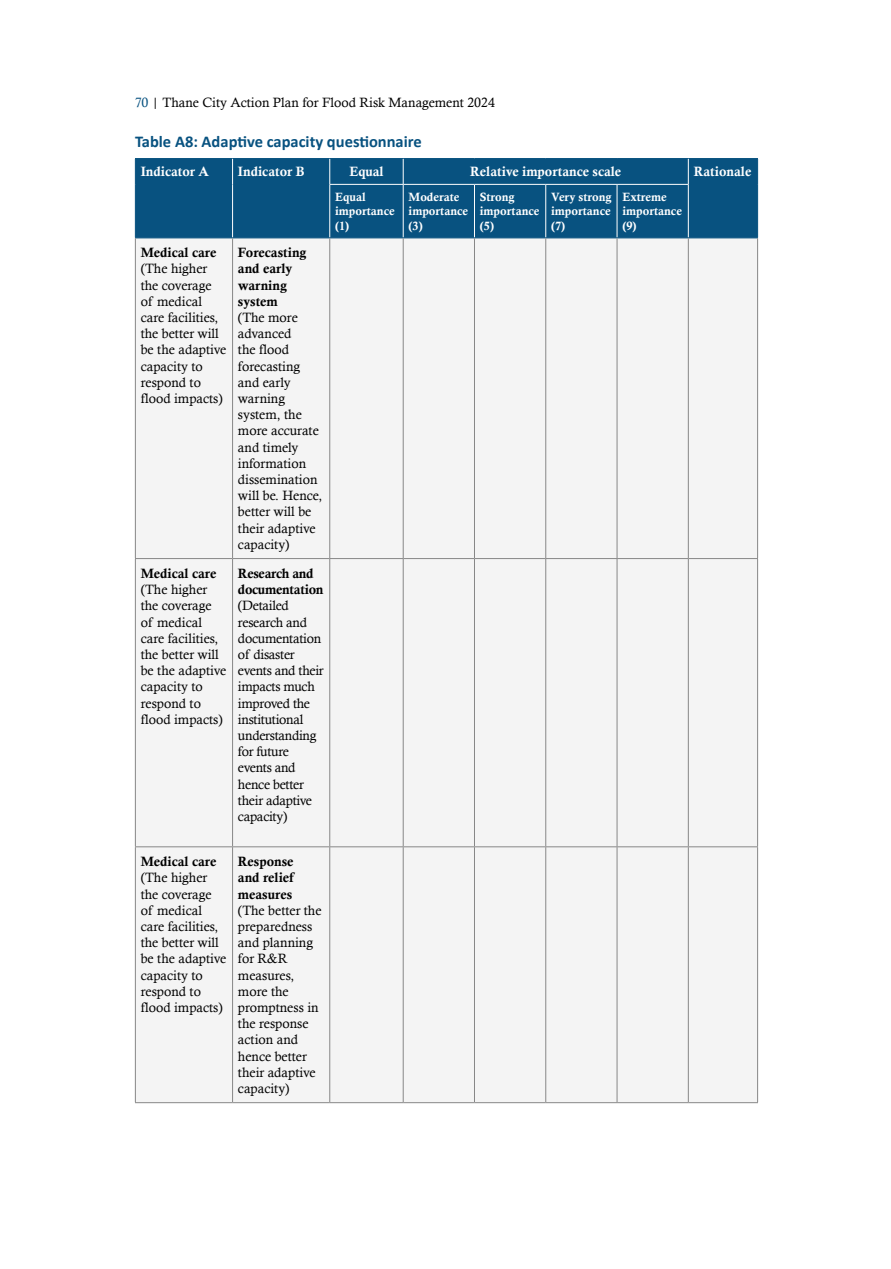
<style>
.page{position:relative;width:891px;height:1269px;background:#fff}
.page>*{position:absolute;margin:0;border:0;box-sizing:border-box;transform-origin:0 0}
.t1{font:700 16.5px "Calibri";color:#085280}
.t2{font:13.5px/16.2px "Calisto";color:#000}
.t3{font:13.5px/16.2px "Calisto";letter-spacing:-.02em;color:#000}
.t4{font:13.5px/16.2px "Calis MT Bol";color:#000}
.t5{font:13.5px "Calis MT Bol";color:#fff}
.t6{font:13.5px/16.2px "Calis MT Bol";letter-spacing:-.02em;color:#000}
.t7{font:12px/14.4px "Calis MT Bol";color:#fff}
.s1{color:#085280}
</style>
<div class="page">
<div style="left:136px;top:159px;width:621px;height:79px;background:#085280"></div>
<div style="left:136px;top:239px;width:621px;height:863px;background:#f4f4f4"></div>
<hr style="left:135px;top:158px;width:98px;height:1px;background:#085280">
<svg style="left:135px;top:159px;width:1px;height:25px"></svg>
<hr style="left:233px;top:158px;width:97px;height:1px;background:#085280">
<hr style="left:330px;top:158px;width:73px;height:1px;background:#085280">
<hr style="left:403px;top:158px;width:71px;height:1px;background:#085280">
<hr style="left:474px;top:158px;width:72px;height:1px;background:#085280">
<hr style="left:546px;top:158px;width:71px;height:1px;background:#085280">
<hr style="left:617px;top:158px;width:71px;height:1px;background:#085280">
<hr style="left:688px;top:158px;width:70px;height:1px;background:#085280">
<svg style="left:757px;top:159px;width:1px;height:25px"></svg>
<hr style="left:135px;top:184px;width:1px;height:54px;background:#085280">
<hr style="left:757px;top:184px;width:1px;height:54px;background:#085280">
<hr style="left:329px;top:184px;width:74px;height:1px;background:#fff">
<hr style="left:403px;top:184px;width:71px;height:1px;background:#fff">
<hr style="left:474px;top:184px;width:72px;height:1px;background:#fff">
<hr style="left:546px;top:184px;width:71px;height:1px;background:#fff">
<hr style="left:617px;top:184px;width:72px;height:1px;background:#fff">
<svg style="left:232px;top:159px;width:1px;height:25px"></svg>
<svg style="left:329px;top:159px;width:1px;height:25px"></svg>
<svg style="left:403px;top:159px;width:1px;height:25px"></svg>
<svg style="left:688px;top:159px;width:1px;height:25px"></svg>
<hr style="left:232px;top:184px;width:1px;height:54px;background:#fff">
<hr style="left:329px;top:185px;width:1px;height:53px;background:#fff">
<hr style="left:403px;top:185px;width:1px;height:53px;background:#fff">
<hr style="left:474px;top:185px;width:1px;height:53px;background:#fff">
<hr style="left:545px;top:185px;width:1px;height:53px;background:#fff">
<hr style="left:617px;top:185px;width:1px;height:53px;background:#fff">
<hr style="left:688px;top:185px;width:1px;height:53px;background:#fff">
<hr style="left:135px;top:238px;width:98px;height:1px;background:#085280">
<hr style="left:233px;top:238px;width:97px;height:1px;background:#085280">
<hr style="left:330px;top:238px;width:73px;height:1px;background:#085280">
<hr style="left:403px;top:238px;width:71px;height:1px;background:#085280">
<hr style="left:474px;top:238px;width:72px;height:1px;background:#085280">
<hr style="left:546px;top:238px;width:71px;height:1px;background:#085280">
<hr style="left:617px;top:238px;width:71px;height:1px;background:#085280">
<hr style="left:688px;top:238px;width:70px;height:1px;background:#085280">
<hr style="left:135px;top:238px;width:1px;height:320px;background:#878787">
<hr style="left:232px;top:238px;width:1px;height:320px;background:#878787">
<hr style="left:329px;top:238px;width:1px;height:320px;background:#878787">
<hr style="left:403px;top:238px;width:1px;height:320px;background:#878787">
<hr style="left:474px;top:238px;width:1px;height:320px;background:#878787">
<hr style="left:545px;top:238px;width:1px;height:320px;background:#878787">
<hr style="left:617px;top:238px;width:1px;height:320px;background:#878787">
<hr style="left:688px;top:238px;width:1px;height:320px;background:#878787">
<hr style="left:757px;top:238px;width:1px;height:320px;background:#878787">
<hr style="left:135px;top:559px;width:1px;height:287px;background:#878787">
<hr style="left:232px;top:559px;width:1px;height:287px;background:#878787">
<hr style="left:329px;top:559px;width:1px;height:287px;background:#878787">
<hr style="left:403px;top:559px;width:1px;height:287px;background:#878787">
<hr style="left:474px;top:559px;width:1px;height:287px;background:#878787">
<hr style="left:545px;top:559px;width:1px;height:287px;background:#878787">
<hr style="left:617px;top:559px;width:1px;height:287px;background:#878787">
<hr style="left:688px;top:559px;width:1px;height:287px;background:#878787">
<hr style="left:757px;top:559px;width:1px;height:287px;background:#878787">
<hr style="left:135px;top:847px;width:1px;height:255px;background:#878787">
<hr style="left:232px;top:847px;width:1px;height:255px;background:#878787">
<hr style="left:329px;top:847px;width:1px;height:255px;background:#878787">
<hr style="left:403px;top:847px;width:1px;height:255px;background:#878787">
<hr style="left:474px;top:847px;width:1px;height:255px;background:#878787">
<hr style="left:545px;top:847px;width:1px;height:255px;background:#878787">
<hr style="left:617px;top:847px;width:1px;height:255px;background:#878787">
<hr style="left:688px;top:847px;width:1px;height:255px;background:#878787">
<hr style="left:757px;top:847px;width:1px;height:255px;background:#878787">
<hr style="left:135px;top:558px;width:98px;height:1px;background:#878787">
<hr style="left:233px;top:558px;width:97px;height:1px;background:#878787">
<hr style="left:330px;top:558px;width:73px;height:1px;background:#878787">
<hr style="left:403px;top:558px;width:71px;height:1px;background:#878787">
<hr style="left:474px;top:558px;width:72px;height:1px;background:#878787">
<hr style="left:546px;top:558px;width:71px;height:1px;background:#878787">
<hr style="left:617px;top:558px;width:71px;height:1px;background:#878787">
<hr style="left:688px;top:558px;width:70px;height:1px;background:#878787">
<hr style="left:135px;top:846px;width:98px;height:1px;background:#878787">
<hr style="left:233px;top:846px;width:97px;height:1px;background:#878787">
<hr style="left:330px;top:846px;width:73px;height:1px;background:#878787">
<hr style="left:403px;top:846px;width:71px;height:1px;background:#878787">
<hr style="left:474px;top:846px;width:72px;height:1px;background:#878787">
<hr style="left:546px;top:846px;width:71px;height:1px;background:#878787">
<hr style="left:617px;top:846px;width:71px;height:1px;background:#878787">
<hr style="left:688px;top:846px;width:70px;height:1px;background:#878787">
<hr style="left:135px;top:1102px;width:98px;height:1px;background:#878787">
<hr style="left:233px;top:1102px;width:97px;height:1px;background:#878787">
<hr style="left:330px;top:1102px;width:73px;height:1px;background:#878787">
<hr style="left:403px;top:1102px;width:71px;height:1px;background:#878787">
<hr style="left:474px;top:1102px;width:72px;height:1px;background:#878787">
<hr style="left:546px;top:1102px;width:71px;height:1px;background:#878787">
<hr style="left:617px;top:1102px;width:71px;height:1px;background:#878787">
<hr style="left:688px;top:1102px;width:70px;height:1px;background:#878787">
<p class="t2" style="left:135px;top:95px;width:362px"><span class="s1">70</span> | Thane City Action Plan for Flood Risk Management 2024</p>
<p class="t1" style="left:135px;top:130px;width:288px">Table A8: Adaptive capacity questionnaire</p>
<p class="t5" style="left:141px;top:164px;width:70px">Indicator A</p>
<p class="t5" style="left:238px;top:164px;width:68px">Indicator B</p>
<p class="t5" style="left:349px;top:164px;width:36px">Equal</p>
<p class="t5" style="left:470px;top:164px;width:152px">Relative importance scale</p>
<p class="t5" style="left:694px;top:164px;width:59px">Rationale</p>
<p class="t7" style="left:335px;top:190px;width:61px">Equal importance (1)</p>
<p class="t7" style="left:409px;top:190px;width:61px">Moderate importance (3)</p>
<p class="t7" style="left:480px;top:190px;width:61px">Strong importance (5)</p>
<p class="t7" style="left:551px;top:190px;width:62px;text-align:justify">Very strong importance (7)</p>
<p class="t7" style="left:622px;top:190px;width:61px">Extreme importance (9)</p>
<p class="t4" style="left:141px;top:245px;width:77px">Medical care</p>
<p class="t2" style="left:141px;top:261px;width:87px">(The higher the coverage<br>of medical care facilities, the better will be the adaptive capacity to respond to flood impacts)</p>
<p class="t4" style="left:238px;top:245px;width:70px">Forecasting and early warning system</p>
<p class="t2" style="left:238px;top:309px;width:86px">(The more advanced<br>the flood forecasting and early warning system, the more accurate and timely information dissemination will be. Hence, better will be their adaptive capacity)</p>
<p class="t4" style="left:141px;top:565px;width:77px">Medical care</p>
<p class="t2" style="left:141px;top:581px;width:87px">(The higher the coverage<br>of medical care facilities, the better will be the adaptive capacity to respond to flood impacts)</p>
<p class="t6" style="left:238px;top:565px;width:87px">Research and documentation</p>
<p class="t3" style="left:238px;top:597px;width:87px">(Detailed research and documentation of disaster events and their impacts much improved the institutional understanding for future events and hence better their adaptive capacity)</p>
<p class="t4" style="left:141px;top:853px;width:77px">Medical care</p>
<p class="t2" style="left:141px;top:870px;width:87px">(The higher the coverage<br>of medical care facilities, the better will be the adaptive capacity to respond to flood impacts)</p>
<p class="t4" style="left:238px;top:853px;width:57px;text-align:justify">Response and relief measures</p>
<p class="t2" style="left:238px;top:902px;width:85px">(The better the preparedness and planning for R&amp;R measures, more the promptness in the response action and hence better their adaptive capacity)</p>
</div>
